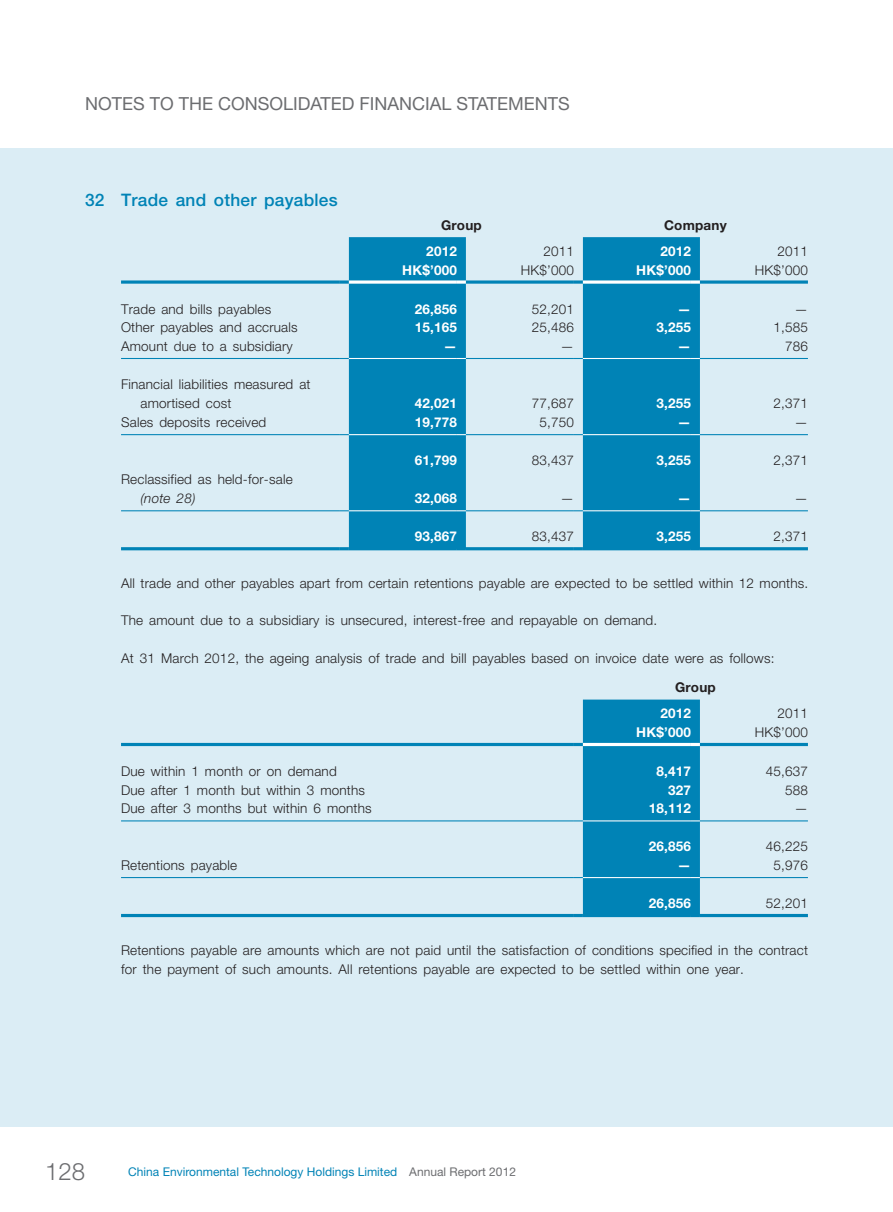
<style>
.page{position:relative;width:893px;height:1212px;background:#fff}
.page>*{position:absolute;margin:0;border:0;box-sizing:border-box;transform-origin:0 0}
.t1{font:300 24px "Helvetica Neue LT Std";color:#6c6d70}
.t2{font:18px "Helvetica Neue LT Std";color:#6c6d70}
.t3{font:500 17.25px "Helvetica Neue LT Std";letter-spacing:.015em;color:#0083b6}
.t4{font:300 13.5px/19.5px "Helvetica Neue LT Std";letter-spacing:.015em;color:#231f20}
.t5{font:700 13.5px "Helvetica Neue LT Std";letter-spacing:.015em;color:#fff}
.t6{font:700 13.5px "Helvetica Neue LT Std";letter-spacing:.015em;color:#231f20}
.t7{font:italic 300 13.5px "Helvetica Neue LT Std";letter-spacing:.015em;color:#231f20}
.t8{font:12px "Helvetica Neue LT Std";color:#0083b6}
.s1{color:#6c6d70}
</style>
<div class="page">
<div style="left:0;top:148px;width:893px;height:979px;background:#dbedf5"></div>
<svg style="left:349px;top:237px;width:351px;height:310px;fill:#0083b6"></svg>
<svg style="left:121px;top:280px;width:219px;height:4px"></svg>
<svg style="left:340px;top:280px;width:9px;height:4px"></svg>
<svg style="left:466px;top:280px;width:108px;height:4px"></svg>
<svg style="left:574px;top:280px;width:9px;height:4px"></svg>
<svg style="left:700px;top:280px;width:108px;height:4px"></svg>
<svg style="left:349px;top:280px;width:108px;height:4px"></svg>
<svg style="left:457px;top:280px;width:9px;height:4px"></svg>
<svg style="left:583px;top:280px;width:108px;height:4px"></svg>
<svg style="left:691px;top:280px;width:9px;height:4px"></svg>
<hr style="left:121px;top:547px;width:219px;height:3px;background:#0083b6">
<svg style="left:340px;top:547px;width:9px;height:3px"></svg>
<hr style="left:121px;top:510px;width:219px;height:1px;background:#0083b6">
<hr style="left:466px;top:510px;width:108px;height:1px;background:#0083b6">
<hr style="left:700px;top:510px;width:108px;height:1px;background:#0083b6">
<hr style="left:349px;top:510px;width:108px;height:1px;background:#fff">
<hr style="left:583px;top:510px;width:108px;height:1px;background:#fff">
<hr style="left:121px;top:434px;width:219px;height:1px;background:#0083b6">
<hr style="left:466px;top:434px;width:108px;height:1px;background:#0083b6">
<hr style="left:700px;top:434px;width:108px;height:1px;background:#0083b6">
<hr style="left:349px;top:434px;width:108px;height:1px;background:#fff">
<hr style="left:583px;top:434px;width:108px;height:1px;background:#fff">
<hr style="left:349px;top:547px;width:108px;height:3px;background:#0083b6">
<svg style="left:457px;top:547px;width:9px;height:3px"></svg>
<hr style="left:466px;top:547px;width:108px;height:3px;background:#0083b6">
<svg style="left:574px;top:547px;width:9px;height:3px"></svg>
<hr style="left:583px;top:547px;width:108px;height:3px;background:#0083b6">
<svg style="left:691px;top:547px;width:9px;height:3px"></svg>
<hr style="left:700px;top:547px;width:108px;height:3px;background:#0083b6">
<hr style="left:121px;top:358px;width:219px;height:1px;background:#0083b6">
<hr style="left:466px;top:358px;width:108px;height:1px;background:#0083b6">
<hr style="left:700px;top:358px;width:108px;height:1px;background:#0083b6">
<hr style="left:349px;top:358px;width:108px;height:1px;background:#fff">
<hr style="left:583px;top:358px;width:108px;height:1px;background:#fff">
<hr style="left:121px;top:743px;width:453px;height:3px;background:#0083b6">
<hr style="left:700px;top:743px;width:108px;height:3px;background:#0083b6">
<hr style="left:121px;top:914px;width:453px;height:3px;background:#0083b6">
<hr style="left:700px;top:914px;width:108px;height:3px;background:#0083b6">
<hr style="left:121px;top:877px;width:453px;height:1px;background:#0083b6">
<hr style="left:700px;top:877px;width:108px;height:1px;background:#0083b6">
<hr style="left:121px;top:820px;width:453px;height:1px;background:#0083b6">
<hr style="left:700px;top:820px;width:108px;height:1px;background:#0083b6">
<svg style="left:574px;top:699px;width:126px;height:218px"></svg>
<h2 class="t2" style="left:85px;top:92px;width:486px">NOTES TO THE CONSOLI DATED FI NANCIAL STATEMENTS</h2>
<p class="t3" style="left:85px;top:189px;width:254px">32 Trade and other payables</p>
<p class="t6" style="left:441px;top:216px;width:42px">Group</p>
<p class="t6" style="left:664px;top:216px;width:64px">Company</p>
<p class="t5" style="left:426px;top:243px;width:32px">2012</p>
<p class="t4" style="left:543px;top:241px;width:32px">2011</p>
<p class="t5" style="left:660px;top:243px;width:32px">2012</p>
<p class="t4" style="left:777px;top:241px;width:32px">2011</p>
<p class="t5" style="left:402px;top:261px;width:56px">HK$’000</p>
<p class="t4" style="left:521px;top:260px;width:55px">HK$’000</p>
<p class="t5" style="left:636px;top:261px;width:56px">HK$’000</p>
<p class="t4" style="left:755px;top:260px;width:55px">HK$’000</p>
<p class="t4" style="left:121px;top:299px;width:152px">Trade and bills payables</p>
<p class="t5" style="left:415px;top:300px;width:44px">26,856</p>
<p class="t4" style="left:532px;top:299px;width:44px">52,201</p>
<p class="t5" style="left:677px;top:300px;width:15px">—</p>
<p class="t4" style="left:794px;top:299px;width:15px">—</p>
<p class="t4" style="left:121px;top:317px;width:178px">Other payables and accruals</p>
<p class="t5" style="left:415px;top:319px;width:44px">15,165</p>
<p class="t4" style="left:532px;top:317px;width:44px">25,486</p>
<p class="t5" style="left:656px;top:319px;width:36px">3,255</p>
<p class="t4" style="left:773px;top:317px;width:36px">1,585</p>
<p class="t4" style="left:121px;top:336px;width:173px">Amount due to a subsidiary</p>
<p class="t5" style="left:443px;top:338px;width:15px">—</p>
<p class="t4" style="left:560px;top:336px;width:15px">—</p>
<p class="t5" style="left:677px;top:338px;width:15px">—</p>
<p class="t4" style="left:785px;top:336px;width:24px">786</p>
<p class="t4" style="left:141px;top:374px;width:171px;text-indent:-19px">Financial liabilities measured at amortised cost</p>
<p class="t5" style="left:415px;top:395px;width:44px">42,021</p>
<p class="t4" style="left:532px;top:394px;width:44px">77,687</p>
<p class="t5" style="left:656px;top:395px;width:36px">3,255</p>
<p class="t4" style="left:773px;top:394px;width:36px">2,371</p>
<p class="t4" style="left:121px;top:412px;width:147px">Sales deposits received</p>
<p class="t5" style="left:415px;top:414px;width:44px">19,778</p>
<p class="t4" style="left:539px;top:412px;width:36px">5,750</p>
<p class="t5" style="left:677px;top:414px;width:15px">—</p>
<p class="t4" style="left:794px;top:412px;width:15px">—</p>
<p class="t5" style="left:415px;top:452px;width:44px">61,799</p>
<p class="t4" style="left:532px;top:450px;width:44px">83,437</p>
<p class="t5" style="left:656px;top:452px;width:36px">3,255</p>
<p class="t4" style="left:773px;top:450px;width:36px">2,371</p>
<p class="t4" style="left:121px;top:469px;width:173px">Reclassified as held-for-sale</p>
<p class="t7" style="left:141px;top:490px;width:56px">(note 28)</p>
<p class="t5" style="left:415px;top:490px;width:44px">32,068</p>
<p class="t4" style="left:560px;top:488px;width:15px">—</p>
<p class="t5" style="left:677px;top:490px;width:15px">—</p>
<p class="t4" style="left:794px;top:488px;width:15px">—</p>
<p class="t5" style="left:415px;top:528px;width:44px">93,867</p>
<p class="t4" style="left:532px;top:526px;width:44px">83,437</p>
<p class="t5" style="left:656px;top:528px;width:36px">3,255</p>
<p class="t4" style="left:773px;top:526px;width:36px">2,371</p>
<p class="t4" style="left:121px;top:573px;width:688px">All trade and other payables apart from certain retentions payable are expected to be settled within 12 months.</p>
<p class="t4" style="left:121px;top:610px;width:538px">The amount due to a subsidiary is unsecured, interest-free and repayable on demand.</p>
<p class="t4" style="left:121px;top:648px;width:655px">At 31 March 2012, the ageing analysis of trade and bill payables based on invoice date were as follows:</p>
<p class="t6" style="left:675px;top:679px;width:42px">Group</p>
<p class="t5" style="left:660px;top:705px;width:32px">2012</p>
<p class="t4" style="left:777px;top:703px;width:32px">2011</p>
<p class="t5" style="left:636px;top:724px;width:56px">HK$’000</p>
<p class="t4" style="left:755px;top:722px;width:55px">HK$’000</p>
<p class="t4" style="left:121px;top:761px;width:217px">Due within 1 month or on demand</p>
<p class="t5" style="left:656px;top:763px;width:36px">8,417</p>
<p class="t4" style="left:766px;top:761px;width:44px">45,637</p>
<p class="t4" style="left:121px;top:780px;width:245px">Due after 1 month but within 3 months</p>
<p class="t5" style="left:668px;top:781px;width:24px">327</p>
<p class="t4" style="left:785px;top:780px;width:24px">588</p>
<p class="t4" style="left:121px;top:798px;width:252px">Due after 3 months but within 6 months</p>
<p class="t5" style="left:649px;top:800px;width:44px">18,112</p>
<p class="t4" style="left:794px;top:798px;width:15px">—</p>
<p class="t5" style="left:649px;top:838px;width:44px">26,856</p>
<p class="t4" style="left:766px;top:836px;width:44px">46,225</p>
<p class="t4" style="left:121px;top:855px;width:118px">Retentions payable</p>
<p class="t5" style="left:677px;top:857px;width:15px">—</p>
<p class="t4" style="left:773px;top:855px;width:36px">5,976</p>
<p class="t5" style="left:649px;top:895px;width:44px">26,856</p>
<p class="t4" style="left:766px;top:893px;width:44px">52,201</p>
<p class="t4" style="left:121px;top:940px;width:688px">Retentions payable are amounts which are not paid until the satisfaction of conditions specified in the contract for the payment of such amounts. All retentions payable are expected to be settled within one year.</p>
<h1 class="t1" style="left:45px;top:1156px;width:42px">128</h1>
<p class="t8" style="left:128px;top:1164px;width:389px">China Environmental Technology Holdings Limited <span class="s1">Annual Report 2012</span></p>
</div>
